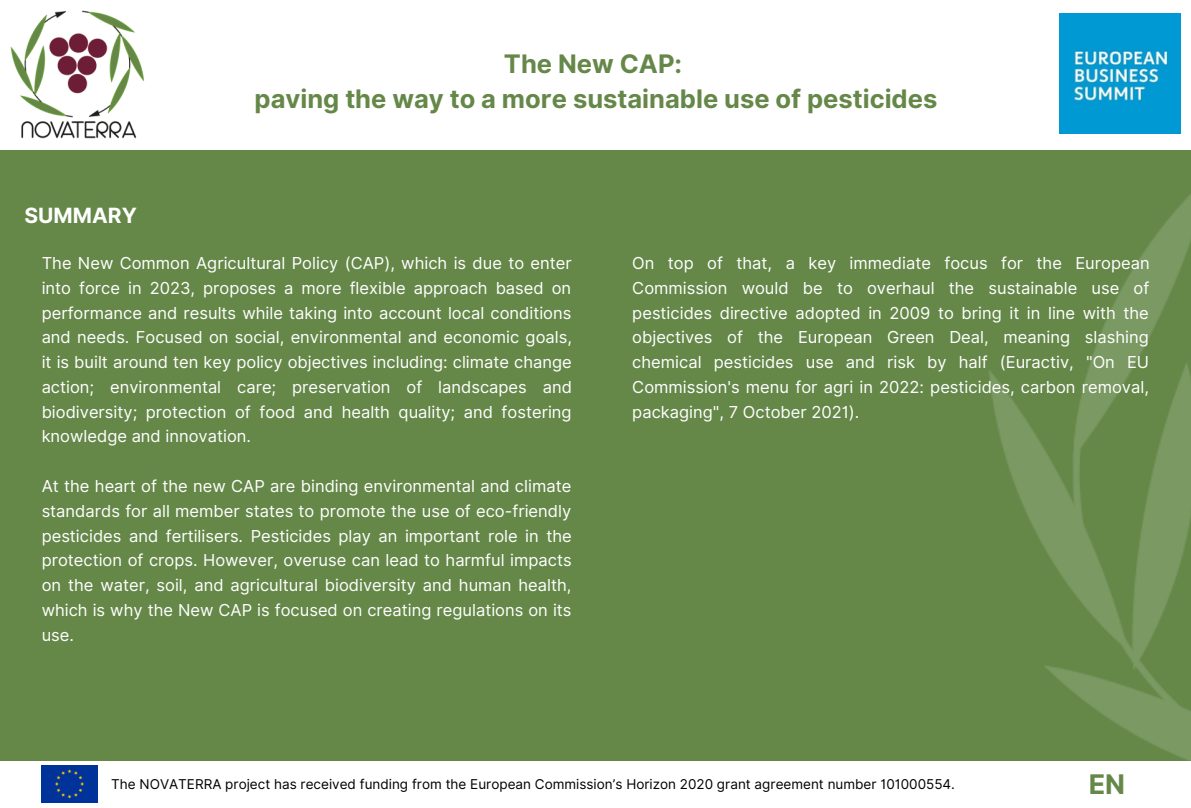
<style>
.page{position:relative;width:1191px;height:808px;background:#fff}
.page>*{position:absolute;margin:0;border:0;box-sizing:border-box;transform-origin:0 0}
.t1{font:700 27px "Inter";color:#658849}
.t2{font:700 25.5px "Inter";color:#658849}
.t3{font:700 21px "Inter";color:#fff}
.t4{font:16.5px/24.8px "Inter";color:#fff;text-align:justify}
.t5{font:13.5px "Inter";color:#000}
</style>
<div class="page">
<div style="left:0;top:0;width:1190px;height:808px;background:#658849"></div>
<img style="left:989px;top:195px;width:201px;height:566px">
<div style="left:0;top:0;width:1190px;height:150px;background:#fff"></div>
<img style="left:10px;top:10px;width:134px;height:129px">
<div style="left:0;top:761px;width:1190px;height:47px;background:#fff"></div>
<img style="left:42px;top:765px;width:56px;height:37px">
<img style="left:1059px;top:13px;width:120px;height:120px">
<p class="t2" style="left:504px;top:48px;width:180px">The New CAP:</p>
<p class="t2" style="left:254px;top:83px;width:684px">paving the way to a more sustainable use of pesticides</p>
<p class="t3" style="left:24px;top:203px;width:114px">SUMMARY</p>
<p class="t4" style="left:42px;top:251px;width:532px">The New Common Agricultural Policy (CAP), which is due to enter into force in 2023, proposes a more flexible approach based on performance and results while taking into account local conditions and needs. Focused on social, environmental and economic goals, it is built around ten key policy objectives including: climate change action; environmental care; preservation of landscapes and biodiversity; protection of food and health quality; and fostering knowledge and innovation.</p>
<p class="t4" style="left:42px;top:473px;width:531px">At the heart of the new CAP are binding environmental and climate standards for all member states to promote the use of eco-friendly pesticides and fertilisers. Pesticides play an important role in the protection of crops. However, overuse can lead to harmful impacts on the water, soil, and agricultural biodiversity and human health, which is why the New CAP is focused on creating regulations on its use.</p>
<p class="t4" style="left:632px;top:251px;width:519px">On top of that, a key immediate focus for the European Commission would be to overhaul the sustainable use of pesticides directive adopted in 2009 to bring it in line with the objectives of the European Green Deal, meaning slashing chemical pesticides use and risk by half (Euractiv, "On EU Commission's menu for agri in 2022: pesticides, carbon removal, packaging", 7 October 2021).</p>
<p class="t5" style="left:111px;top:775px;width:845px">The NOVATERRA project has received funding from the European Commission’s Horizon 2020 grant agreement number 101000554.</p>
<p class="t1" style="left:1088px;top:768px;width:38px">EN</p>
</div>
